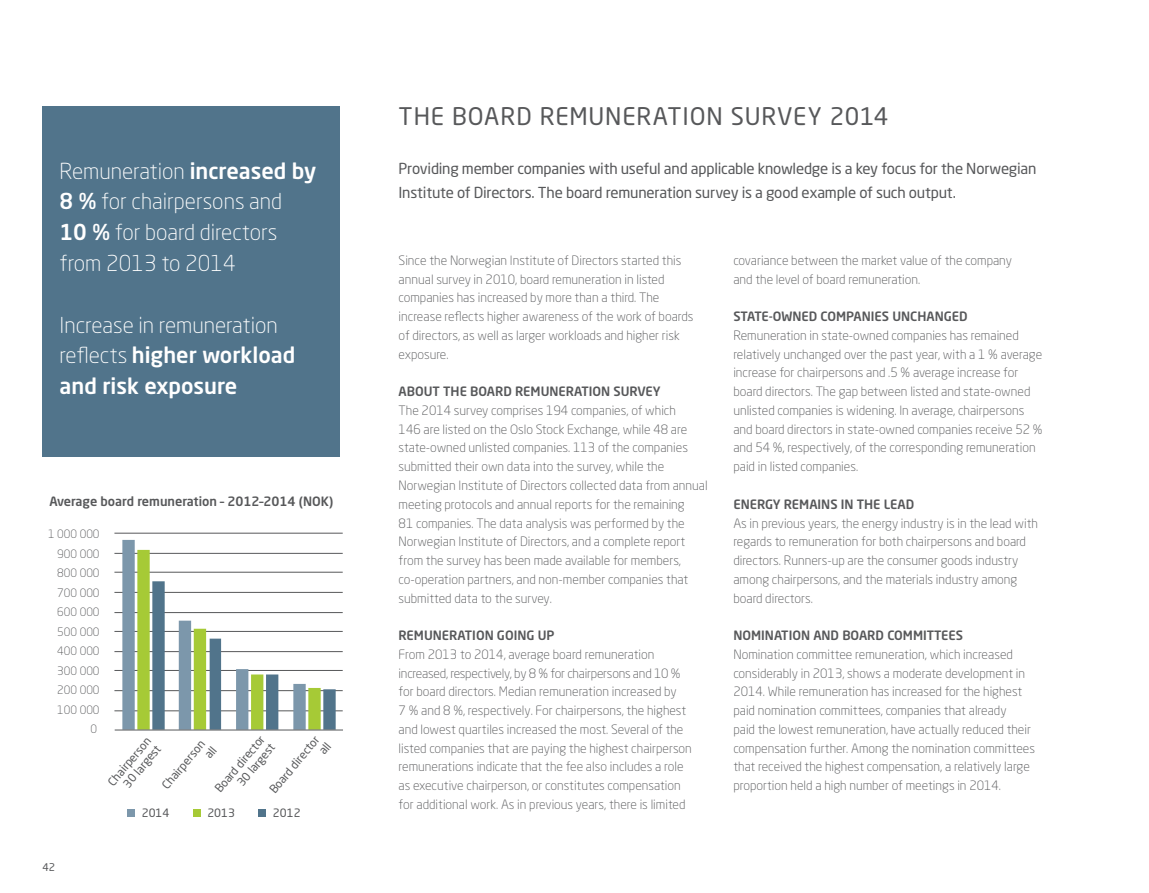
<style>
.page{position:relative;width:1149px;height:893px;background:#fff}
.page>*{position:absolute;margin:0;border:0;box-sizing:border-box;transform-origin:0 0}
.Heading_2014{font:24px "Neo Sans Std";letter-spacing:.035em;color:#57585a}
.brødtekst_bruk{font:300 21.75px/30.8px "Neo Sans Std";color:#fff}
.Ingress_2014{font:15px/24px "Neo Sans Std";letter-spacing:-.015em;color:#57585a}
.brødtekst_bruk-2{font:300 12.75px/18.8px "Neo Sans Std";color:#57585a}
.brødtekst_bruk-3{font:500 12.75px "Neo Sans Std";color:#57585a}
.t1{font:11.4px/12.9px "Neo Sans Std";color:#57585a;text-align:right}
.t2{font:300 11.4px/19.5px "Neo Sans Std";color:#57585a;text-align:right}
.t3{font:10.5px "Neo Sans Std";color:#57585a}
.s1{font-weight:500}
</style>
<div class="page">
<div style="left:127px;top:810px;width:8px;height:7px;background:#7c97ab"></div>
<div style="left:193px;top:809px;width:7px;height:8px;background:#a6ca36"></div>
<div style="left:258px;top:809px;width:8px;height:8px;background:#51748b"></div>
<hr style="left:114px;top:711px;width:228px;height:1px;background:#57585a">
<hr style="left:114px;top:690px;width:228px;height:1px;background:#57585a">
<hr style="left:114px;top:670px;width:228px;height:1px;background:#57585a">
<hr style="left:114px;top:651px;width:228px;height:1px;background:#57585a">
<hr style="left:114px;top:631px;width:228px;height:1px;background:#57585a">
<hr style="left:114px;top:612px;width:228px;height:1px;background:#57585a">
<hr style="left:114px;top:592px;width:228px;height:1px;background:#57585a">
<hr style="left:114px;top:572px;width:228px;height:1px;background:#57585a">
<hr style="left:114px;top:553px;width:228px;height:1px;background:#57585a">
<hr style="left:114px;top:533px;width:228px;height:1px;background:#57585a">
<svg style="left:122px;top:540px;width:213px;height:190px"></svg>
<hr style="left:115px;top:730px;width:228px;height:1px;background:#57585a">
<div style="left:43px;top:106px;width:297px;height:351px;background:#51748b"></div>
<p class="brødtekst_bruk" style="left:60px;top:155px;width:258px">Remuneration <span class="s1">increased by<br>8 %</span> for chairpersons and<br><span class="s1">10 %</span> for board directors from 2013 to 2014</p>
<p class="brødtekst_bruk" style="left:60px;top:309px;width:237px">Increase in remuneration reflects <span class="s1">higher workload and risk exposure</span></p>
<p class="brødtekst_bruk-3" style="left:49px;top:493px;width:285px">Average board remuneration – 2012–2014 (NOK)</p>
<p class="t2" style="left:48px;top:524px;width:53px">1 000 000<br>900 000<br>800 000<br>700 000<br>600 000<br>500 000<br>400 000<br>300 000<br>200 000<br>100 000<br>0</p>
<p class="t1" style="left:212px;top:786px;width:72px;rotate:-50deg">Board director<br>30 largest</p>
<p class="t1" style="left:267px;top:787px;width:75px;rotate:-50deg">Board director all</p>
<p class="t1" style="left:105px;top:780px;width:61px;rotate:-50deg">Chairperson<br>30 largest</p>
<p class="t1" style="left:159px;top:783px;width:64px;rotate:-50deg">Chairperson all</p>
<p class="t1" style="left:142px;top:806px;width:29px">2014</p>
<p class="t1" style="left:207px;top:806px;width:29px">2013</p>
<p class="t1" style="left:273px;top:806px;width:29px">2012</p>
<p class="t3" style="left:43px;top:861px;width:14px">42</p>
<p class="Heading_2014" style="left:398px;top:101px;width:491px">THE BOARD REMUNERATION SURVEY 2014</p>
<p class="Ingress_2014" style="left:398px;top:156px;width:639px">Providing member companies with useful and applicable knowledge is a key focus for the Norwegian<br>Institute of Directors. The board remuneration survey is a good example of such output.</p>
<p class="brødtekst_bruk-2" style="left:398px;top:251px;width:296px">Since the Norwegian Institute of Directors started this annual survey in 2010, board remuneration in listed companies has increased by more than a third. The increase reflects higher awareness of the work of boards of directors, as well as larger workloads and higher risk exposure.</p>
<p class="brødtekst_bruk-3" style="left:398px;top:383px;width:263px">ABOUT THE BOARD REMUNERATION SURVEY</p>
<p class="brødtekst_bruk-2" style="left:398px;top:401px;width:310px">The 2014 survey comprises 194 companies, of which<br>146 are listed on the Oslo Stock Exchange, while 48 are state-owned unlisted companies. 113 of the companies submitted their own data into the survey, while the Norwegian Institute of Directors collected data from annual meeting protocols and annual reports for the remaining<br>81 companies. The data analysis was performed by the Norwegian Institute of Directors, and a complete report from the survey has been made available for members, co-operation partners, and non-member companies that submitted data to the survey.</p>
<p class="brødtekst_bruk-3" style="left:398px;top:627px;width:157px">REMUNERATION GOING UP</p>
<p class="brødtekst_bruk-2" style="left:398px;top:645px;width:295px">From 2013 to 2014, average board remuneration increased, respectively, by 8 % for chairpersons and 10 % for board directors. Median remuneration increased by<br>7 % and 8 %, respectively. For chairpersons, the highest and lowest quartiles increased the most. Several of the listed companies that are paying the highest chairperson remunerations indicate that the fee also includes a role as executive chairperson, or constitutes compensation for additional work. As in previous years, there is limited</p>
<p class="brødtekst_bruk-2" style="left:733px;top:251px;width:280px">covariance between the market value of the company and the level of board remuneration.</p>
<p class="brødtekst_bruk-3" style="left:733px;top:308px;width:236px">STATE-OWNED COMPANIES UNCHANGED</p>
<p class="brødtekst_bruk-2" style="left:733px;top:326px;width:310px">Remuneration in state-owned companies has remained relatively unchanged over the past year, with a 1 % average increase for chairpersons and .5 % average increase for board directors. The gap between listed and state-owned unlisted companies is widening. In average, chairpersons and board directors in state-owned companies receive 52 % and 54 %, respectively, of the corresponding remuneration paid in listed companies.</p>
<p class="brødtekst_bruk-3" style="left:733px;top:496px;width:182px">ENERGY REMAINS IN THE LEAD</p>
<p class="brødtekst_bruk-2" style="left:733px;top:513px;width:306px">As in previous years, the energy industry is in the lead with regards to remuneration for both chairpersons and board directors. Runners-up are the consumer goods industry among chairpersons, and the materials industry among board directors.</p>
<p class="brødtekst_bruk-3" style="left:733px;top:627px;width:231px">NOMINATION AND BOARD COMMITTEES</p>
<p class="brødtekst_bruk-2" style="left:733px;top:645px;width:303px">Nomination committee remuneration, which increased considerably in 2013, shows a moderate development in 2014. While remuneration has increased for the highest paid nomination committees, companies that already<br>paid the lowest remuneration, have actually reduced their compensation further. Among the nomination committees that received the highest compensation, a relatively large proportion held a high number of meetings in 2014.</p>
</div>
